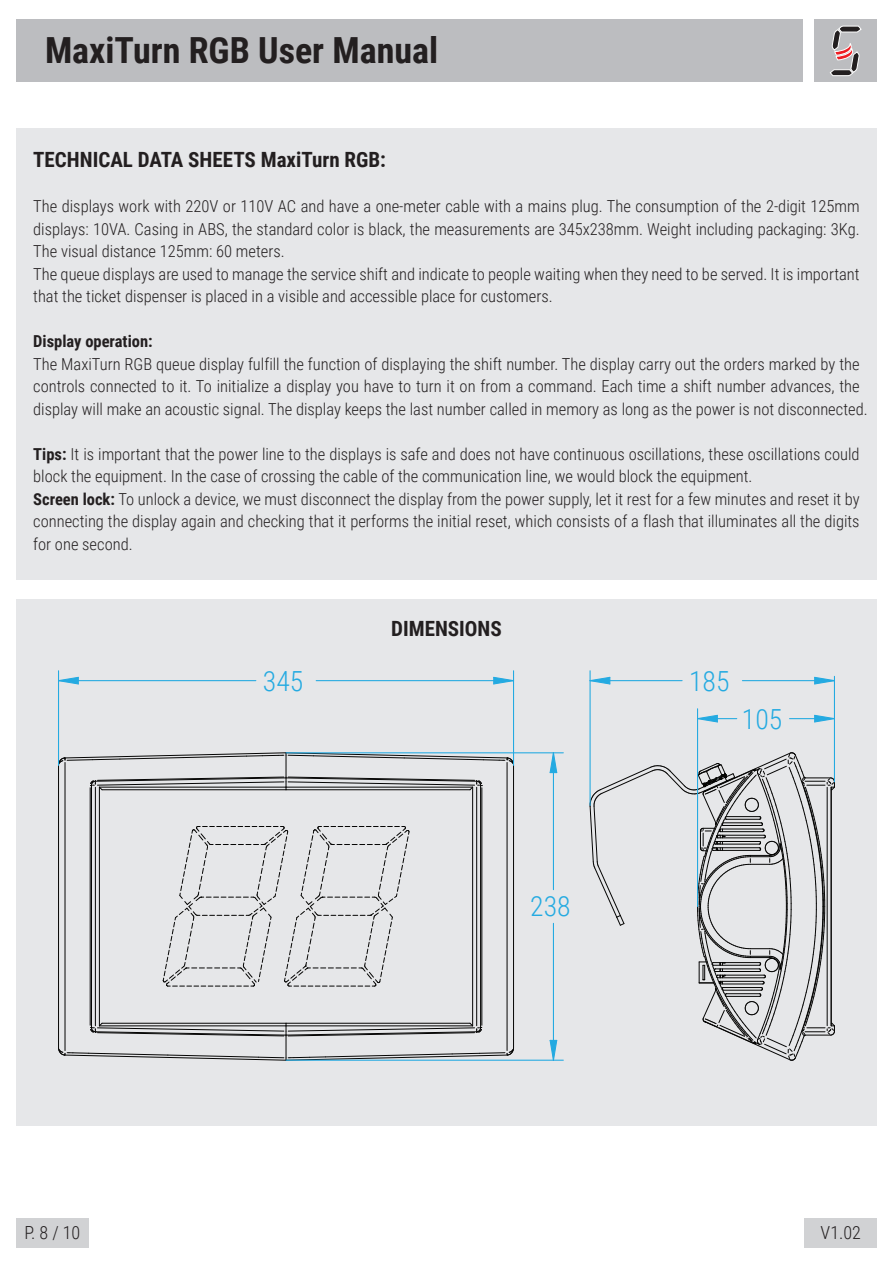
<style>
.page{position:relative;width:893px;height:1263px;background:#fff}
.page>*{position:absolute;margin:0;border:0;box-sizing:border-box;transform-origin:0 0}
.t1{font:700 36px "Roboto Condensed";color:#231f20}
.t2{font:300 27.75px "Roboto Condensed";color:#24aae1}
.t3{font:700 21px "Roboto Condensed";color:#231f20}
.t4{font:300 18px "Roboto Condensed";color:#231f20}
.t5{font:300 16.5px/22.5px "Roboto Condensed";color:#231f20}
.t6{font:700 16.5px "Roboto Condensed";color:#231f20}
.s1{font-weight:700}
</style>
<div class="page">
<div style="left:16px;top:599px;width:861px;height:527px;background:#e6e7e9"></div>
<div style="left:16px;top:20px;width:787px;height:62px;background:#bcbdc0"></div>
<div style="left:814px;top:20px;width:63px;height:62px;background:#bcbdc0"></div>
<svg style="left:830px;top:26px;width:31px;height:50px"></svg>
<div style="left:16px;top:1218px;width:72px;height:30px;background:#d1d2d4"></div>
<hr style="left:99px;top:787px;width:1px;height:239px;background:#050504">
<hr style="left:472px;top:787px;width:1px;height:239px;background:#050504">
<hr style="left:513px;top:765px;width:1px;height:282px;background:#050504">
<hr style="left:58px;top:765px;width:1px;height:282px;background:#050504">
<hr style="left:91px;top:785px;width:1px;height:243px;background:#050504">
<hr style="left:95px;top:787px;width:1px;height:239px;background:#050504">
<hr style="left:476px;top:787px;width:1px;height:239px;background:#050504">
<hr style="left:480px;top:785px;width:1px;height:243px;background:#050504">
<hr style="left:507px;top:762px;width:1px;height:288px;background:#050504">
<hr style="left:65px;top:762px;width:1px;height:288px;background:#050504">
<hr style="left:90px;top:788px;width:1px;height:237px;background:#050504">
<hr style="left:481px;top:788px;width:1px;height:237px;background:#050504">
<svg style="left:58px;top:1022px;width:456px;height:39px"></svg>
<svg style="left:58px;top:752px;width:456px;height:39px"></svg>
<svg style="left:163px;top:826px;width:247px;height:161px"></svg>
<svg style="left:589px;top:752px;width:246px;height:309px"></svg>
<hr style="left:513px;top:671px;width:1px;height:94px;background:#24aae1">
<hr style="left:58px;top:671px;width:1px;height:94px;background:#24aae1">
<svg style="left:492px;top:676px;width:23px;height:9px"></svg>
<svg style="left:59px;top:676px;width:21px;height:9px"></svg>
<hr style="left:316px;top:680px;width:197px;height:1px;background:#24aae1">
<hr style="left:59px;top:680px;width:197px;height:1px;background:#24aae1">
<hr style="left:286px;top:752px;width:277px;height:1px;background:#24aae1">
<hr style="left:286px;top:1060px;width:277px;height:1px;background:#24aae1">
<svg style="left:549px;top:752px;width:9px;height:22px"></svg>
<svg style="left:549px;top:1039px;width:9px;height:22px"></svg>
<hr style="left:553px;top:753px;width:1px;height:137px;background:#24aae1">
<hr style="left:553px;top:923px;width:1px;height:137px;background:#24aae1">
<hr style="left:589px;top:671px;width:2px;height:134px;background:#24aae1">
<svg style="left:813px;top:676px;width:21px;height:9px"></svg>
<svg style="left:589px;top:676px;width:22px;height:9px"></svg>
<hr style="left:742px;top:680px;width:92px;height:1px;background:#24aae1">
<hr style="left:590px;top:680px;width:92px;height:1px;background:#24aae1">
<hr style="left:834px;top:676px;width:1px;height:106px;background:#24aae1">
<hr style="left:697px;top:709px;width:1px;height:197px;background:#24aae1">
<svg style="left:813px;top:714px;width:21px;height:9px"></svg>
<svg style="left:698px;top:714px;width:21px;height:9px"></svg>
<hr style="left:702px;top:718px;width:35px;height:1px;background:#24aae1">
<hr style="left:789px;top:718px;width:35px;height:1px;background:#24aae1">
<div style="left:805px;top:1218px;width:72px;height:30px;background:#d1d2d4"></div>
<div style="left:16px;top:128px;width:861px;height:451px;background:#e6e7e9"></div>
<h1 class="t1" style="left:45px;top:25px;width:395px">MaxiTurn RGB User Manual</h1>
<p class="t3" style="left:33px;top:145px;width:354px">TECHNICAL DATA SHEETS MaxiTurn RGB:</p>
<p class="t5" style="left:33px;top:195px;width:828px">The displays work with 220V or 110V AC and have a one-meter cable with a mains plug. The consumption of the 2-digit 125mm displays: 10VA. Casing in ABS, the standard color is black, the measurements are 345x238mm. Weight including packaging: 3Kg.<br>The visual distance 125mm: 60 meters.<br>The queue displays are used to manage the service shift and indicate to people waiting when they need to be served. It is important that the ticket dispenser is placed in a visible and accessible place for customers.</p>
<p class="t6" style="left:33px;top:330px;width:121px">Display operation:</p>
<p class="t5" style="left:33px;top:352px;width:836px">The MaxiTurn RGB queue display fulfill the function of displaying the shift number. The display carry out the orders marked by the controls connected to it. To initialize a display you have to turn it on from a command. Each time a shift number advances, the display will make an acoustic signal. The display keeps the last number called in memory as long as the power is not disconnected.</p>
<p class="t5" style="left:33px;top:442px;width:828px"><span class="s1">Tips:</span> It is important that the power line to the displays is safe and does not have continuous oscillations, these oscillations could block the equipment. In the case of crossing the cable of the communication line, we would block the equipment.<br><span class="s1">Screen lock:</span> To unlock a device, we must disconnect the display from the power supply, let it rest for a few minutes and reset it by connecting the display again and checking that it performs the initial reset, which consists of a flash that illuminates all the digits for one second.</p>
<p class="t4" style="left:24px;top:1220px;width:57px">P. 8 / 10</p>
<h2 class="t2" style="left:263px;top:661px;width:42px">345</h2>
<p class="t3" style="left:391px;top:614px;width:112px">DIMENSIONS</p>
<h2 class="t2" style="left:530px;top:887px;width:42px">238</h2>
<h2 class="t2" style="left:689px;top:661px;width:42px">185</h2>
<h2 class="t2" style="left:742px;top:699px;width:42px">105</h2>
<p class="t4" style="left:821px;top:1220px;width:42px">V1.02</p>
</div>
